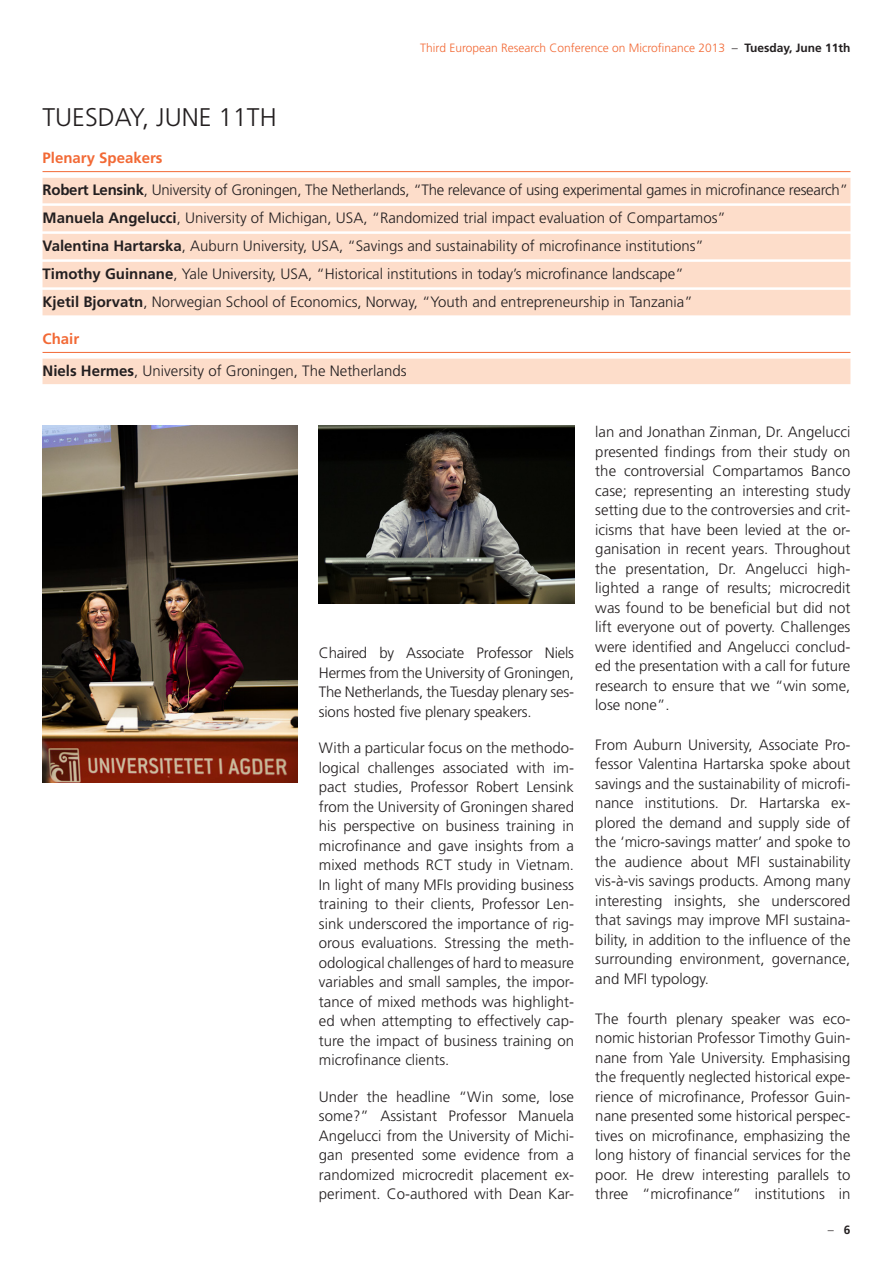
<style>
.page{position:relative;width:893px;height:1263px;background:#fff}
.page>*{position:absolute;margin:0;border:0;box-sizing:border-box;transform-origin:0 0}
.t1{font:300 25.5px "Frutiger";color:#231f20}
.t2{font:300 15px/19.5px "Frutiger";color:#231f20;text-align:justify}
.t3{font:700 15px "Frutiger";color:#f26935}
.t4{font:300 12px "Frutiger";color:#f26935}
.t5{font:300 12px "Frutiger";color:#231f20}
.s1{color:#231f20}
.s2{font-weight:700;color:#231f20}
.s3{font-weight:700}
</style>
<div class="page">
<hr style="left:43px;top:171px;width:807px;height:1px;background:#f26935">
<div style="left:43px;top:178px;width:807px;height:25px;background:#fdddca"></div>
<div style="left:43px;top:206px;width:807px;height:25px;background:#fdddca"></div>
<div style="left:43px;top:234px;width:807px;height:25px;background:#fdddca"></div>
<div style="left:43px;top:262px;width:807px;height:25px;background:#fdddca"></div>
<div style="left:43px;top:290px;width:807px;height:25px;background:#fdddca"></div>
<hr style="left:43px;top:352px;width:807px;height:1px;background:#f26935">
<div style="left:43px;top:359px;width:807px;height:25px;background:#fdddca"></div>
<img style="left:319px;top:425px;width:255px;height:179px">
<img style="left:43px;top:425px;width:255px;height:357px">
<p class="t4" style="left:420px;top:41px;width:432px">Third European Research Conference on Microfinance 2013 <span class="s1">–</span> <span class="s2">Tuesday, June 11th</span></p>
<p class="t1" style="left:43px;top:103px;width:236px">TUESDAY, JUNE 11TH</p>
<p class="t3" style="left:43px;top:149px;width:122px">Plenary Speakers</p>
<p class="t2" style="left:43px;top:180px;width:807px"><span class="s3">Robert Lensink</span>, University of Groningen, The Netherlands, “The relevance of using experimental games in microfinance research”</p>
<p class="t2" style="left:43px;top:208px;width:685px"><span class="s3">Manuela Angelucci</span>, University of Michigan, USA, “Randomized trial impact evaluation of Compartamos”</p>
<p class="t2" style="left:43px;top:236px;width:663px"><span class="s3">Valentina Hartarska</span>, Auburn University, USA, “Savings and sustainability of microfinance institutions”</p>
<p class="t2" style="left:43px;top:264px;width:643px"><span class="s3">Timothy Guinnane</span>, Yale University, USA, “Historical institutions in today’s microfinance landscape”</p>
<p class="t2" style="left:43px;top:292px;width:652px"><span class="s3">Kjetil Bjorvatn</span>, Norwegian School of Economics, Norway, “Youth and entrepreneurship in Tanzania”</p>
<p class="t3" style="left:43px;top:330px;width:38px">Chair</p>
<p class="t2" style="left:43px;top:361px;width:365px"><span class="s3">Niels Hermes</span>, University of Groningen, The Netherlands</p>
<p class="t2" style="left:319px;top:643px;width:257px">Chaired by Associate Professor Niels Hermes from the University of Groningen, The Netherlands, the Tuesday plenary ses&shy;sions hosted five plenary speakers.</p>
<p class="t2" style="left:319px;top:738px;width:257px">With a particular focus on the methodo&shy;logical challenges associated with im&shy;pact studies, Professor Robert Lensink from the University of Groningen shared his perspective on business training in microfinance and gave insights from a mixed methods RCT study in Vietnam.<br>In light of many MFIs providing business training to their clients, Professor Len&shy;sink underscored the importance of rig&shy;orous evaluations. Stressing the meth&shy;odological challenges of hard to measure variables and small samples, the impor&shy;tance of mixed methods was highlight&shy;ed when attempting to effectively cap&shy;ture the impact of business training on microfinance clients.</p>
<p class="t2" style="left:319px;top:1087px;width:257px">Under the headline “Win some, lose some?” Assistant Professor Manuela Angelucci from the University of Michi&shy;gan presented some evidence from a randomized microcredit placement ex&shy;periment. Co-authored with Dean Kar-</p>
<p class="t2" style="left:595px;top:422px;width:257px">lan and Jonathan Zinman, Dr. Angelucci presented findings from their study on the controversial Compartamos Banco case; representing an interesting study setting due to the controversies and crit&shy;icisms that have been levied at the or&shy;ganisation in recent years. Throughout the presentation, Dr. Angelucci high&shy;lighted a range of results; microcredit was found to be beneficial but did not lift everyone out of poverty. Challenges were identified and Angelucci conclud&shy;ed the presentation with a call for future research to ensure that we “win some, lose none”.</p>
<p class="t2" style="left:595px;top:735px;width:257px">From Auburn University, Associate Pro&shy;fessor Valentina Hartarska spoke about savings and the sustainability of microfi&shy;nance institutions. Dr. Hartarska ex&shy;plored the demand and supply side of the ‘micro-savings matter’ and spoke to the audience about MFI sustainability vis-à-vis savings products. Among many interesting insights, she underscored that savings may improve MFI sustaina&shy;bility, in addition to the influence of the surrounding environment, governance, and MFI typology.</p>
<p class="t2" style="left:595px;top:1009px;width:257px">The fourth plenary speaker was eco&shy;nomic historian Professor Timothy Guin&shy;nane from Yale University. Emphasising the frequently neglected historical expe&shy;rience of microfinance, Professor Guin&shy;nane presented some historical perspec&shy;tives on microfinance, emphasizing the long history of financial services for the poor. He drew interesting parallels to three “microfinance” institutions in</p>
<p class="t5" style="left:828px;top:1223px;width:24px">– <span class="s3">6</span></p>
</div>
